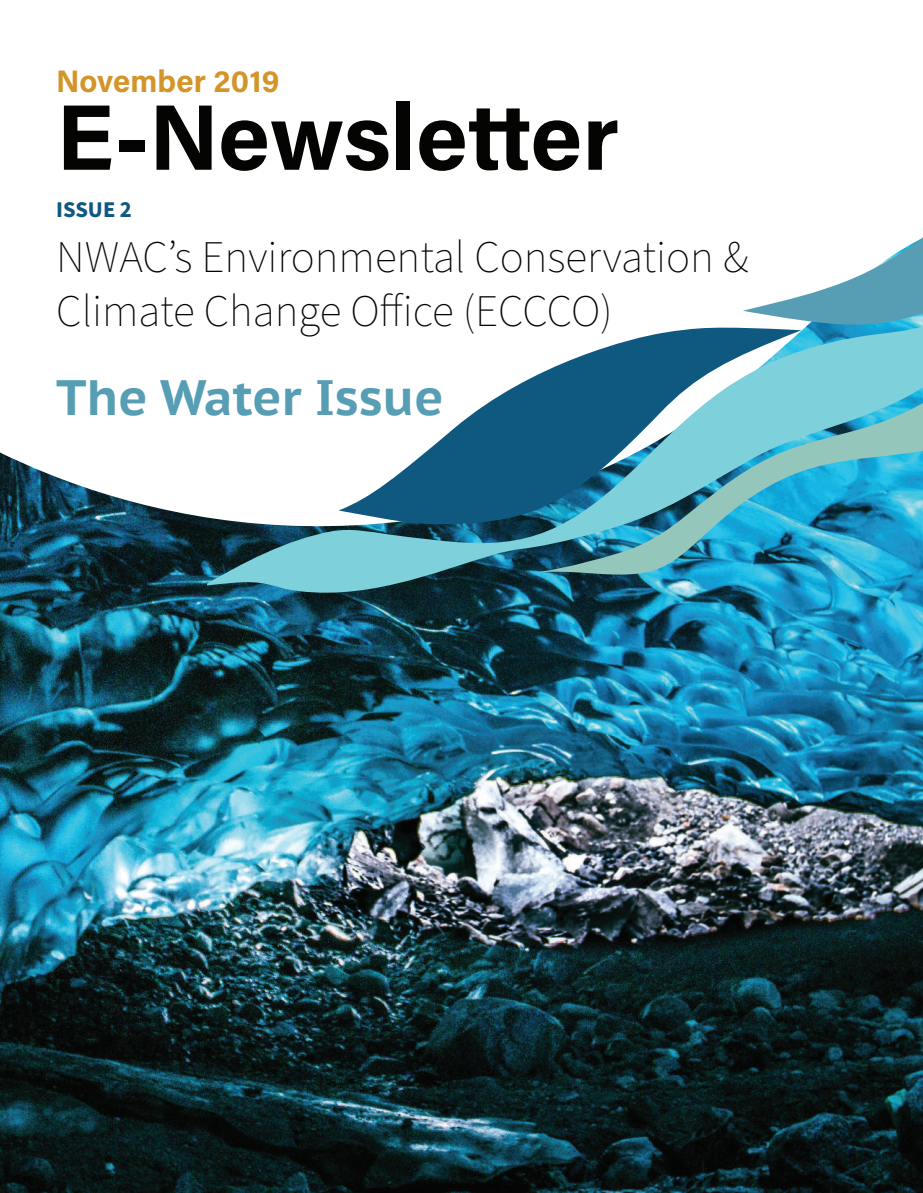
<style>
.page{position:relative;width:923px;height:1193px;background:#fff}
.page>*{position:absolute;margin:0;border:0;box-sizing:border-box;transform-origin:0 0}
.t1{font:700 93.15px "Acumin Pro";letter-spacing:-.005em;color:#040503}
.t2{font:700 49.5px "PT Sans Caption";color:#579eb5}
.t3{font:200 45.15px/54.2px "Source Sans Pro";color:#040503}
.t4{font:700 31.05px "Acumin Pro";color:#d39529}
.t5{font:700 22.5px "Source Sans Pro";color:#0f587f}
</style>
<div class="page">
<img style="left:0;top:547px;width:922px;height:645px">
<svg style="left:0;top:452px;width:204px;height:95px"></svg>
<svg style="left:204px;top:238px;width:718px;height:365px"></svg>
<p class="t4" style="left:56px;top:59px;width:225px">November 2019</p>
<h1 class="t1" style="left:56px;top:72px;width:564px">E-Newsletter</h1>
<p class="t5" style="left:56px;top:195px;width:77px">ISSUE 2</p>
<p class="t3" style="left:56px;top:231px;width:693px">NWAC’s Environmental Conservation &amp;<br>Climate Change Office (ECCCO)</p>
<p class="t2" style="left:56px;top:364px;width:389px">The Water Issue</p>
</div>
